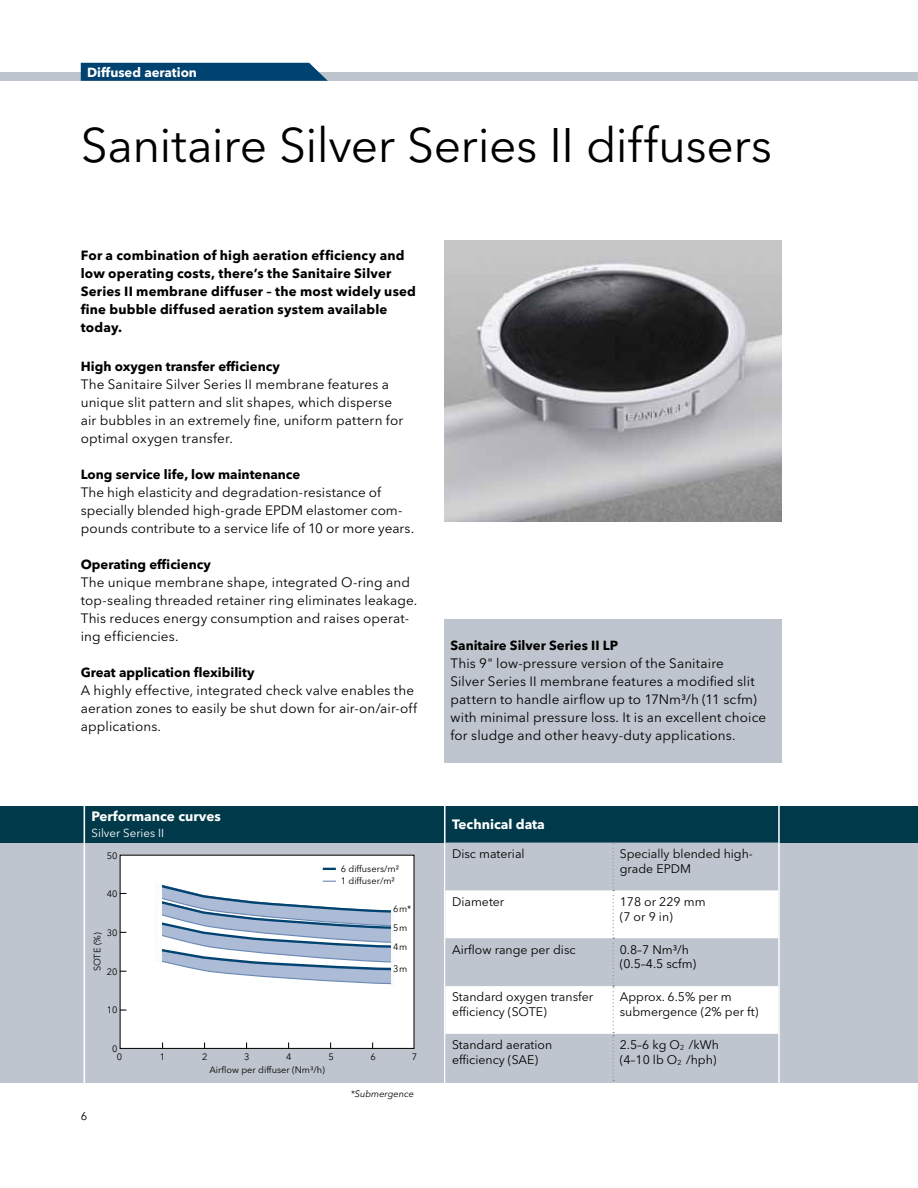
<style>
.page{position:relative;width:918px;height:1188px;background:#fff}
.page>*{position:absolute;margin:0;border:0;box-sizing:border-box;transform-origin:0 0}
.t1{font:48px "Avenir Next LT Pro";letter-spacing:-.01em;color:#000}
.t2{font:13.5px/18px "Avenir Next LT Pro";letter-spacing:.01em;color:#000}
.t3{font:700 13.5px "Avenir Next LT Pro";color:#fff}
.t4{font:700 13.35px/18px "Avenir Next LT Pro";letter-spacing:.015em;color:#000}
.t5{font:700 13.2px "Avenir Next LT Pro";color:#000}
.t6{font:700 13.2px "Avenir Next LT Pro";color:#fff}
.t7{font:12.3px/14.9px "Avenir Next LT Pro";color:#000}
.t8{font:11.55px "Avenir Next LT Pro";color:#fff}
.t9{font:11.25px "Avenir Next LT Pro";color:#000}
.t10{font:9.3px/12.9px "Avenir Next LT Pro";color:#000}
.t11{font:italic 9.3px "Avenir Next LT Pro";color:#000}
.s1{font-size:7.2px}
</style>
<div class="page">
<div style="left:0;top:72px;width:918px;height:9px;background:#bfc5ce"></div>
<img style="left:444px;top:241px;width:338px;height:280px">
<svg style="left:81px;top:63px;width:247px;height:18px"></svg>
<div style="left:444px;top:619px;width:338px;height:144px;background:#bfc5ce"></div>
<div style="left:0;top:843px;width:918px;height:240px;background:#bfc5ce"></div>
<div style="left:0;top:806px;width:918px;height:37px;background:#003a4a"></div>
<div style="left:120px;top:855px;width:294px;height:193px;background:#fff"></div>
<div style="left:120px;top:855px;width:295px;height:194px;border:1px solid #000"></div>
<svg style="left:323px;top:868px;width:13px;height:2px"></svg>
<svg style="left:162px;top:881px;width:229px;height:104px"></svg>
<hr style="left:84px;top:797px;width:1px;height:341px;background:#fff">
<hr style="left:444px;top:797px;width:2px;height:341px;background:#fff">
<hr style="left:778px;top:803px;width:2px;height:292px;background:#fff">
<svg style="left:446px;top:843px;width:332px;height:238px"></svg>
<p class="t6" style="left:87px;top:65px;width:111px">Diffused aeration</p>
<h1 class="t1" style="left:81px;top:117px;width:693px">Sanitaire Silver Series II diffusers</h1>
<p class="t4" style="left:81px;top:246px;width:337px">For a combination of high aeration efficiency and low operating costs, there’s the Sanitaire Silver Series II membrane diffuser – the most widely used fine bubble diffused aeration system available today.</p>
<p class="t5" style="left:81px;top:358px;width:201px">High oxygen transfer efficiency</p>
<p class="t2" style="left:81px;top:375px;width:324px">The Sanitaire Silver Series II membrane features a unique slit pattern and slit shapes, which disperse air bubbles in an extremely fine, uniform pattern for optimal oxygen transfer.</p>
<p class="t5" style="left:81px;top:466px;width:221px">Long service life, low maintenance</p>
<p class="t2" style="left:81px;top:483px;width:335px">The high elasticity and degradation-resistance of specially blended high-grade EPDM elastomer com&shy;pounds contribute to a service life of 10 or more years.</p>
<p class="t5" style="left:81px;top:556px;width:132px">Operating efficiency</p>
<p class="t2" style="left:81px;top:573px;width:338px">The unique membrane shape, integrated O-ring and top-sealing threaded retainer ring eliminates leakage.<br>This reduces energy consumption and raises operat&shy;ing efficiencies.</p>
<p class="t5" style="left:81px;top:664px;width:175px">Great application flexibility</p>
<p class="t2" style="left:81px;top:681px;width:338px">A highly effective, integrated check valve enables the aeration zones to easily be shut down for air-on/air-off applications.</p>
<p class="t3" style="left:92px;top:808px;width:131px">Performance curves</p>
<p class="t8" style="left:92px;top:826px;width:74px">Silver Series II</p>
<p class="t10" style="left:107px;top:849px;width:12px">50</p>
<p class="t10" style="left:107px;top:887px;width:12px">40</p>
<p class="t10" style="left:107px;top:926px;width:12px">30</p>
<p class="t10" style="left:91px;top:971px;width:41px;rotate:-90deg">SOTE (%)</p>
<p class="t10" style="left:107px;top:965px;width:12px">20</p>
<p class="t10" style="left:107px;top:1004px;width:12px">10</p>
<p class="t10" style="left:341px;top:862px;width:60px;line-height:12.5px">6 diffusers/m²<br>1 diffuser/m²</p>
<p class="t10" style="left:393px;top:903px;width:20px">6 m*</p>
<p class="t10" style="left:393px;top:918px;width:15px;line-height:19.2px">5 m<br>4 m</p>
<p class="t10" style="left:393px;top:962px;width:15px">3 m</p>
<p class="t10" style="left:112px;top:1042px;width:7px">0</p>
<p class="t10" style="left:117px;top:1050px;width:7px">0</p>
<p class="t10" style="left:160px;top:1050px;width:7px">1</p>
<p class="t10" style="left:202px;top:1050px;width:7px">2</p>
<p class="t10" style="left:209px;top:1050px;width:117px;text-indent:35px">3<br>Airflow per diffuser (N m³/h)</p>
<p class="t10" style="left:286px;top:1050px;width:7px">4</p>
<p class="t10" style="left:328px;top:1050px;width:7px">5</p>
<p class="t10" style="left:371px;top:1050px;width:7px">6</p>
<p class="t10" style="left:412px;top:1050px;width:7px">7</p>
<p class="t9" style="left:81px;top:1109px;width:8px">6</p>
<p class="t11" style="left:351px;top:1088px;width:65px">*Submergence</p>
<p class="t5" style="left:450px;top:638px;width:169px">Sanitaire Silver Series II LP</p>
<p class="t2" style="left:450px;top:655px;width:317px">This 9" low-pressure version of the Sanitaire<br>Silver Series II membrane features a modified slit pattern to handle airflow up to 17N m³/h (11 scfm) with minimal pressure loss. It is an excellent choice for sludge and other heavy-duty applications.</p>
<p class="t3" style="left:452px;top:816px;width:94px">Technical data</p>
<p class="t7" style="left:452px;top:846px;width:74px">Disc material</p>
<p class="t7" style="left:620px;top:846px;width:135px">Specially blended high&shy;grade EPDM</p>
<p class="t7" style="left:452px;top:894px;width:54px">Diameter</p>
<p class="t7" style="left:620px;top:894px;width:87px">178 or 229 mm (7 or 9 in)</p>
<p class="t7" style="left:452px;top:942px;width:125px">Airflow range per disc</p>
<p class="t7" style="left:620px;top:942px;width:78px">0.8–7 N m³/h (0.5–4.5 scfm)</p>
<p class="t7" style="left:452px;top:990px;width:143px">Standard oxygen transfer efficiency (SOTE)</p>
<p class="t7" style="left:620px;top:990px;width:140px">Approx. 6.5% per m submergence (2% per ft)</p>
<p class="t7" style="left:452px;top:1038px;width:102px">Standard aeration efficiency (SAE)</p>
<p class="t7" style="left:620px;top:1038px;width:101px">2.5–6 kg O<span class="s1">2</span> /kWh (4–10 lb O<sub>2</sub> /hph)</p>
</div>
